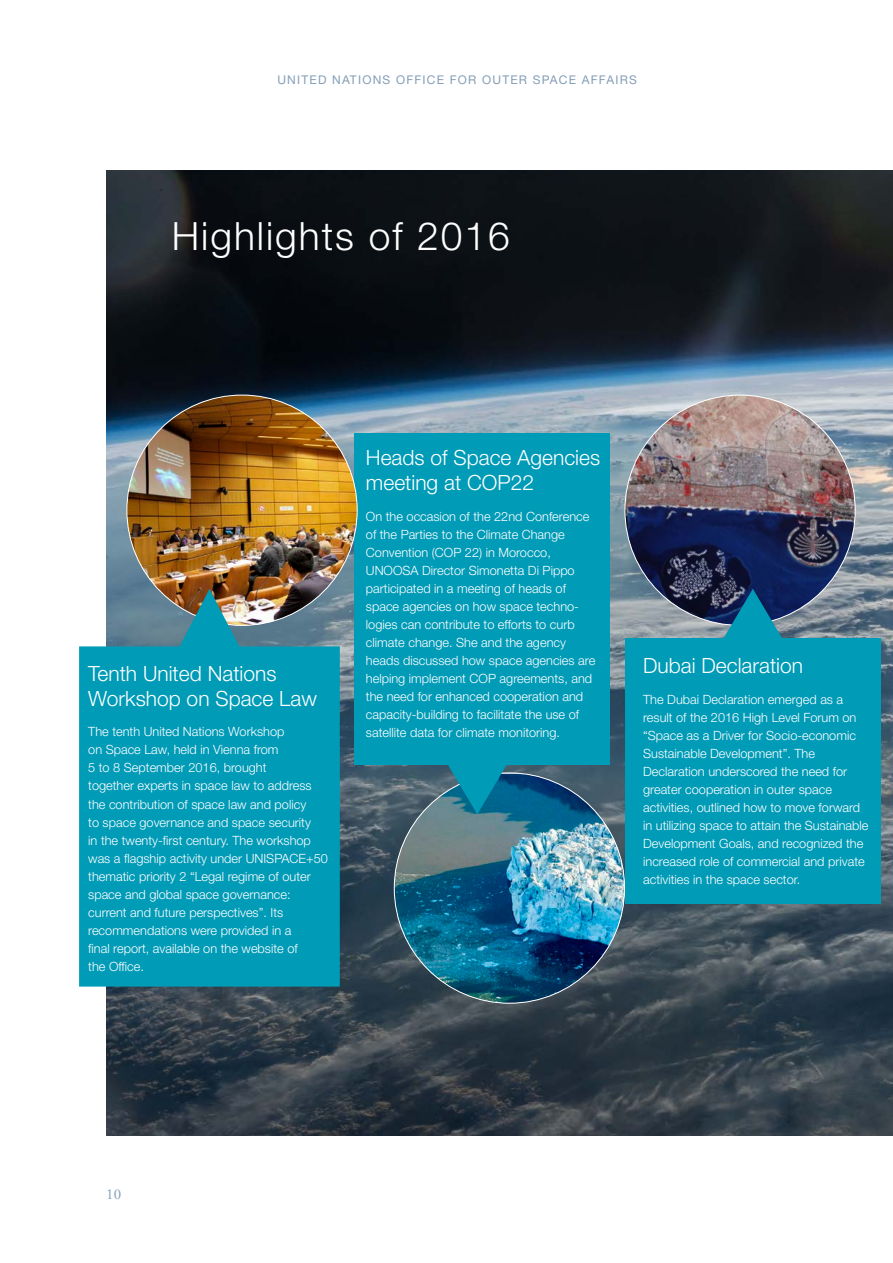
<style>
.page{position:relative;width:893px;height:1263px;background:#fff}
.page>*{position:absolute;margin:0;border:0;box-sizing:border-box;transform-origin:0 0}
.t1{font:300 39px "Helvetica Neue LT Std";letter-spacing:.05em;color:#fff}
.t2{font:300 21px/25.2px "Helvetica Neue LT Std";color:#fff}
.t3{font:15px "Adobe Garamond Pro";color:#849eb7}
.t4{font:300 12.75px/18px "Helvetica Neue LT Std";color:#fff}
.t5{font:12px "Helvetica Neue LT Std";letter-spacing:.1em;color:#849eb7}
</style>
<div class="page">
<img style="left:106px;top:170px;width:787px;height:965px">
<img style="left:625px;top:395px;width:230px;height:230px;border-radius:115px">
<div style="left:625px;top:638px;width:256px;height:265px;background:#009bb7"></div>
<svg style="left:724px;top:589px;width:58px;height:49px"></svg>
<img style="left:394px;top:773px;width:231px;height:230px">
<div style="left:354px;top:433px;width:256px;height:332px;background:#009bb7"></div>
<svg style="left:448px;top:765px;width:58px;height:49px"></svg>
<img style="left:127px;top:395px;width:230px;height:230px;border-radius:115px">
<svg style="left:79px;top:589px;width:261px;height:397px;fill:#009bb7"></svg>
<p class="t5" style="left:277px;top:73px;width:361px">UNITED NATIONS OFFICE FOR OUTER SPACE AFFAIRS</p>
<h1 class="t1" style="left:172px;top:213px;width:340px">Highlights of 2016</h1>
<h2 class="t2" style="left:88px;top:660px;width:230px">Tenth United Nations<br>Workshop on Space Law</h2>
<p class="t4" style="left:88px;top:723px;width:241px">The tenth United Nations Workshop<br>on Space Law, held in Vienna from<br>5 to 8 September 2016, brought<br>together experts in space law to address the contribution of space law and policy<br>to space governance and space security<br>in the twenty-first century. The workshop was a flagship activity under UNISPACE+50 thematic priority 2 “Legal regime of outer space and global space governance: current and future perspectives”. Its recommendations were provided in a<br>final report, available on the website of<br>the Office.</p>
<h2 class="t2" style="left:366px;top:445px;width:236px">Heads of Space Agencies meeting at COP22</h2>
<p class="t4" style="left:366px;top:507px;width:231px">On the occasion of the 22nd Conference of the Parties to the Climate Change Convention (COP 22) in Morocco, UNOOSA Director Simonetta Di Pippo participated in a meeting of heads of space agencies on how space techno&shy;logies can contribute to efforts to curb climate change. She and the agency heads discussed how space agencies are helping implement COP agreements, and the need for enhanced cooperation and capacity-building to facilitate the use of satellite data for climate monitoring.</p>
<h2 class="t2" style="left:643px;top:652px;width:161px">Dubai Declaration</h2>
<p class="t4" style="left:643px;top:690px;width:227px">The Dubai Declaration emerged as a result of the 2016 High Level Forum on “Space as a Driver for Socio-economic Sustainable Development”. The Declaration underscored the need for greater cooperation in outer space activities, outlined how to move forward in utilizing space to attain the Sustainable Development Goals, and recognized the increased role of commercial and private activities in the space sector.</p>
<p class="t3" style="left:106px;top:1185px;width:16px">10</p>
</div>
